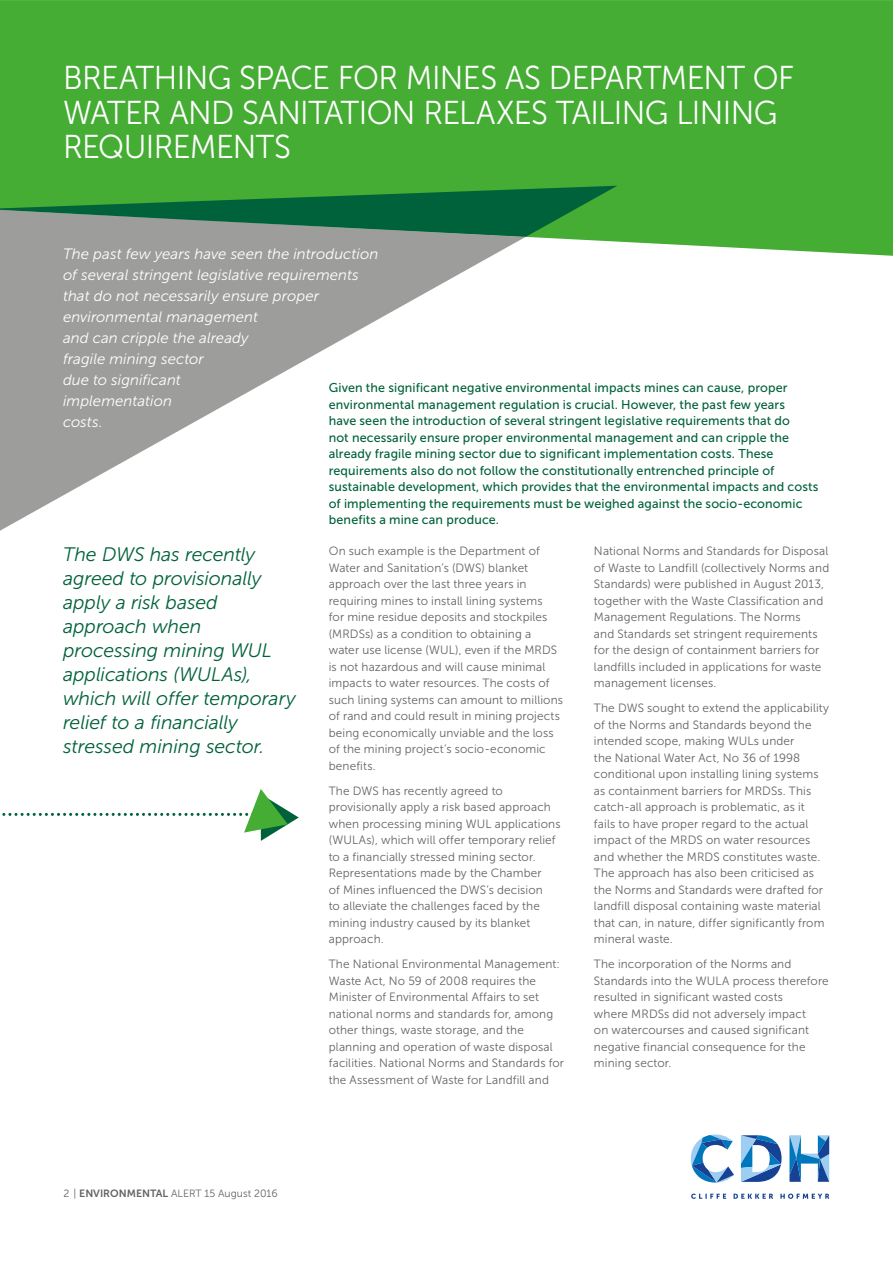
<style>
.page{position:relative;width:893px;height:1263px;background:#fff}
.page>*{position:absolute;margin:0;border:0;box-sizing:border-box;transform-origin:0 0}
.t1{font:33px/34.5px "Museo Sans 300";letter-spacing:-.02em;color:#fff;scale:.95 1}
.t2{font:italic 19.5px/24px "Museo Sans 300";letter-spacing:-.005em;color:#00623a}
.t3{font:italic 15px/21px "Museo Sans 300";color:#fff}
.t4{font:12.75px/16.5px "Museo Sans 500";letter-spacing:.01em;color:#00623a}
.t5{font:12px/16.5px "Museo Sans 300";letter-spacing:.01em;color:#646363}
.t6{font:10.5px "Museo Sans 300";color:#646363}
.s1{font-family:"Museo Sans 700"}
</style>
<div class="page">
<div style="left:0;top:0;width:892px;height:256px;background:#45ac34"></div>
<svg style="left:0;top:237px;width:525px;height:294px"></svg>
<svg style="left:0;top:186px;width:617px;height:51px;background:#37854e"></svg>
<svg style="left:691px;top:1194px;width:138px;height:5px"></svg>
<svg style="left:789px;top:1135px;width:40px;height:47px"></svg>
<svg style="left:691px;top:1135px;width:43px;height:48px"></svg>
<svg style="left:741px;top:1135px;width:40px;height:47px"></svg>
<svg style="left:2px;top:789px;width:297px;height:52px"></svg>
<h1 class="t1" style="left:63px;top:64px;width:771px">BREATHING SPACE FOR MINES AS DEPARTMENT OF<br>WATER AND SANITATION RELAXES TAILING LINING<br>REQUIREMENTS</h1>
<p class="t3" style="left:63px;top:245px;width:317px">The past few years have seen the introduction of several stringent legislative requirements that do not necessarily ensure proper environmental management<br>and can cripple the already<br>fragile mining sector<br>due to significant<br>implementation<br>costs.</p>
<p class="t4" style="left:329px;top:381px;width:491px">Given the significant negative environmental impacts mines can cause, proper environmental management regulation is crucial. However, the past few years<br>have seen the introduction of several stringent legislative requirements that do<br>not necessarily ensure proper environmental management and can cripple the already fragile mining sector due to significant implementation costs. These requirements also do not follow the constitutionally entrenched principle of sustainable development, which provides that the environmental impacts and costs of implementing the requirements must be weighed against the socio-economic benefits a mine can produce.</p>
<h2 class="t2" style="left:63px;top:544px;width:234px">The DWS has recently agreed to provisionally apply a risk based approach when processing mining WUL applications (WULAs), which will offer temporary relief to a financially stressed mining sector.</h2>
<p class="t5" style="left:329px;top:544px;width:236px">On such example is the Department of Water and Sanitation’s (DWS) blanket approach over the last three years in requiring mines to install lining systems<br>for mine residue deposits and stockpiles (MRDSs) as a condition to obtaining a water use license (WUL), even if the MRDS is not hazardous and will cause minimal impacts to water resources. The costs of such lining systems can amount to millions of rand and could result in mining projects being economically unviable and the loss of the mining project’s socio-economic benefits.</p>
<p class="t5" style="left:329px;top:783px;width:233px">The DWS has recently agreed to provisionally apply a risk based approach when processing mining WUL applications (WULAs), which will offer temporary relief to a financially stressed mining sector.<br>Representations made by the Chamber<br>of Mines influenced the DWS’s decision<br>to alleviate the challenges faced by the mining industry caused by its blanket approach.</p>
<p class="t5" style="left:329px;top:957px;width:237px">The National Environmental Management:<br>Waste Act, No 59 of 2008 requires the Minister of Environmental Affairs to set national norms and standards for, among other things, waste storage, and the planning and operation of waste disposal facilities. National Norms and Standards for the Assessment of Waste for Landfill and</p>
<p class="t5" style="left:594px;top:544px;width:237px">National Norms and Standards for Disposal of Waste to Landfill (collectively Norms and Standards) were published in August 2013, together with the Waste Classification and Management Regulations. The Norms<br>and Standards set stringent requirements for the design of containment barriers for landfills included in applications for waste management licenses.</p>
<p class="t5" style="left:594px;top:701px;width:236px">The DWS sought to extend the applicability of the Norms and Standards beyond the intended scope, making WULs under<br>the National Water Act, No 36 of 1998 conditional upon installing lining systems as containment barriers for MRDSs. This catch-all approach is problematic, as it fails to have proper regard to the actual impact of the MRDS on water resources and whether the MRDS constitutes waste.<br>The approach has also been criticised as the Norms and Standards were drafted for landfill disposal containing waste material that can, in nature, differ significantly from mineral waste.</p>
<p class="t5" style="left:594px;top:957px;width:236px">The incorporation of the Norms and Standards into the WULA process therefore resulted in significant wasted costs<br>where MRDSs did not adversely impact<br>on watercourses and caused significant negative financial consequence for the mining sector.</p>
<p class="t6" style="left:64px;top:1189px;width:216px">2 | <span class="s1">ENVIRONMENTAL</span> ALERT 15 August 2016</p>
</div>
